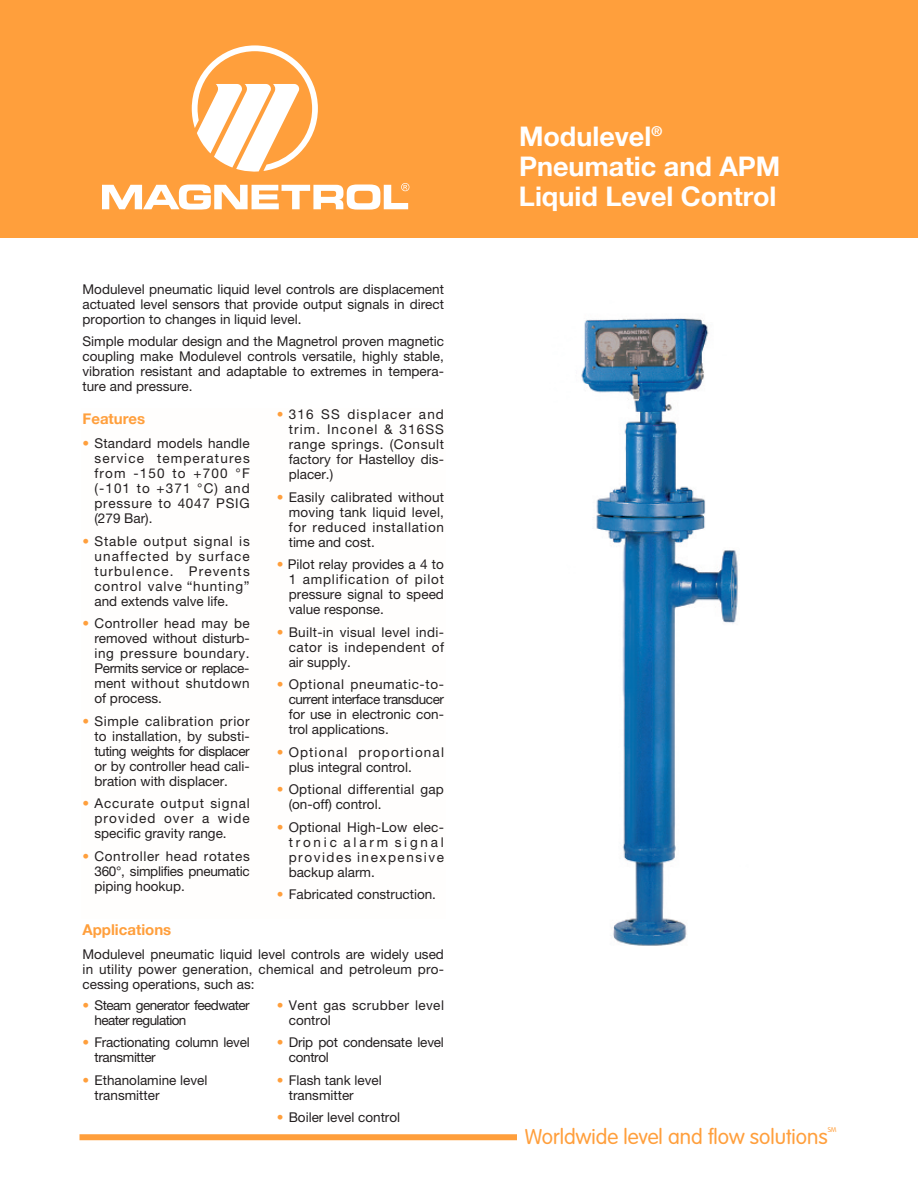
<style>
.page{position:relative;width:918px;height:1188px;background:#fff}
.page>*{position:absolute;margin:0;border:0;box-sizing:border-box;transform-origin:0 0}
.t1{font:700 27px/30px "Helvetica Neue";color:#fff}
.t2{font:300 21px "VAG Rounded";color:#ff9f3c}
.t3{font:700 15px "Helvetica Neue";color:#ff9f3c}
.t4{font:13.5px/15px "Helvetica Neue";color:#231f20;text-align:justify}
.t5{font:13.5px/15px "Helvetica Neue";letter-spacing:.085em;color:#231f20}
.t6{font:13.5px/15px "Helvetica Neue";letter-spacing:.025em;color:#231f20}
.t7{font:13.5px/15px "Helvetica Neue";letter-spacing:-.04em;color:#231f20}
.t8{font:13.5px/15px "Helvetica Neue";letter-spacing:-.02em;color:#231f20}
.t9{font:13.5px/15px "Helvetica Neue";letter-spacing:.035em;color:#231f20}
.t10{font:300 6.75px "VAG Rounded";color:#ff9f3c}
.s1{color:#ff9f3c}
</style>
<div class="page">
<div style="left:0;top:0;width:918px;height:238px;background:#ff9f3c"></div>
<img style="left:581px;top:318px;width:157px;height:628px">
<div style="left:80px;top:1134px;width:490px;height:6px;background:#ff9f3c"></div>
<div style="left:517px;top:1126px;width:321px;height:25px;background:#fff"></div>
<svg style="left:192px;top:45px;width:126px;height:127px"></svg>
<svg style="left:102px;top:183px;width:307px;height:27px"></svg>
<p class="t4" style="left:82px;top:283px;width:363px">Modulevel pneumatic liquid level controls are displacement actuated level sensors that provide output signals in direct proportion to changes in liquid level.</p>
<p class="t4" style="left:82px;top:335px;width:363px">Simple modular design and the Magnetrol proven magnetic coupling make Modulevel controls versatile, highly stable, vibration resistant and adaptable to extremes in tempera&shy;ture and pressure.</p>
<p class="t3" style="left:82px;top:410px;width:64px">Features</p>
<p class="t4" style="left:94px;top:437px;width:157px;text-indent:-12px"><span class="s1">•</span> Standard models handle service temperatures from -150 to +700 °F (-101 to +371 °C) and pressure to 4047 PSIG (279 Bar).</p>
<p class="t4" style="left:94px;top:535px;width:157px;text-indent:-12px"><span class="s1">•</span> Stable output signal is unaffected by surface turbulence. Prevents control valve “hunting” and extends valve life.</p>
<p class="t4" style="left:94px;top:617px;width:157px;text-indent:-12px"><span class="s1">•</span> Controller head may be removed without disturb&shy;ing pressure boundary.<br>Permits service or replace&shy;ment without shutdown of process.</p>
<p class="t4" style="left:94px;top:715px;width:157px;text-indent:-12px"><span class="s1">•</span> Simple calibration prior to installation, by substi&shy;tuting weights for displacer or by controller head cali&shy;bration with displacer.</p>
<p class="t4" style="left:94px;top:797px;width:157px;text-indent:-12px"><span class="s1">•</span> Accurate output signal provided over a wide specific gravity range.</p>
<p class="t4" style="left:94px;top:850px;width:157px;text-indent:-12px"><span class="s1">•</span> Controller head rotates 360°, simplifies pneumatic piping hookup.</p>
<p class="t4" style="left:289px;top:408px;width:157px;text-indent:-12px"><span class="s1">•</span> 316 SS displacer and trim. Inconel &amp; 316SS range springs. (Consult factory for Hastelloy dis&shy;placer.)</p>
<p class="t4" style="left:289px;top:491px;width:157px;text-indent:-12px"><span class="s1">•</span> Easily calibrated without moving tank liquid level, for reduced installation time and cost.</p>
<p class="t4" style="left:289px;top:558px;width:157px;text-indent:-12px"><span class="s1">•</span> Pilot relay provides a 4 to 1 amplification of pilot pressure signal to speed value response.</p>
<p class="t4" style="left:289px;top:626px;width:157px;text-indent:-12px"><span class="s1">•</span> Built-in visual level indi&shy;cator is independent of air supply.</p>
<p class="t4" style="left:289px;top:678px;width:157px;text-indent:-12px"><span class="s1">•</span> Optional pneumatic-to&shy;current interface transducer for use in electronic con&shy;trol applications.</p>
<p class="t5" style="left:289px;top:746px;width:157px;text-indent:-12px"><span class="s1">•</span> Optional proportional plus integral control.</p>
<p class="t6" style="left:289px;top:783px;width:157px;text-indent:-12px"><span class="s1">•</span> Optional differential gap (on-off) control.</p>
<p class="t4" style="left:289px;top:821px;width:157px;text-indent:-12px"><span class="s1">•</span> Optional High-Low elec&shy;tronic alarm signal provides inexpensive backup alarm.</p>
<p class="t4" style="left:277px;top:888px;width:161px"><span class="s1">•</span> Fabricated construction.</p>
<p class="t3" style="left:82px;top:920px;width:90px">Applications</p>
<p class="t4" style="left:82px;top:948px;width:363px">Modulevel pneumatic liquid level controls are widely used in utility power generation, chemical and petroleum pro&shy;cessing operations, such as:</p>
<p class="t7" style="left:95px;top:999px;width:157px;text-indent:-12px"><span class="s1">•</span> Steam generator feedwater heater regulation</p>
<p class="t8" style="left:95px;top:1036px;width:157px;text-indent:-12px"><span class="s1">•</span> Fractionating column level transmitter</p>
<p class="t4" style="left:95px;top:1074px;width:115px;text-indent:-12px"><span class="s1">•</span> Ethanolamine level transmitter</p>
<p class="t9" style="left:289px;top:999px;width:157px;text-indent:-12px"><span class="s1">•</span> Vent gas scrubber level control</p>
<p class="t4" style="left:289px;top:1036px;width:157px;text-indent:-12px"><span class="s1">•</span> Drip pot condensate level control</p>
<p class="t4" style="left:289px;top:1074px;width:95px;text-indent:-12px"><span class="s1">•</span> Flash tank level transmitter</p>
<p class="t4" style="left:277px;top:1111px;width:125px"><span class="s1">•</span> Boiler level control</p>
<h1 class="t1" style="left:519px;top:120px;width:263px">Modulevel<sup>®<br></sup>Pneumatic and APM<br>Liquid Level Control</h1>
<h2 class="t2" style="left:525px;top:1128px;width:304px">Worldwide level and flow solutions</h2>
<p class="t10" style="left:828px;top:1127px;width:10px">SM</p>
</div>
